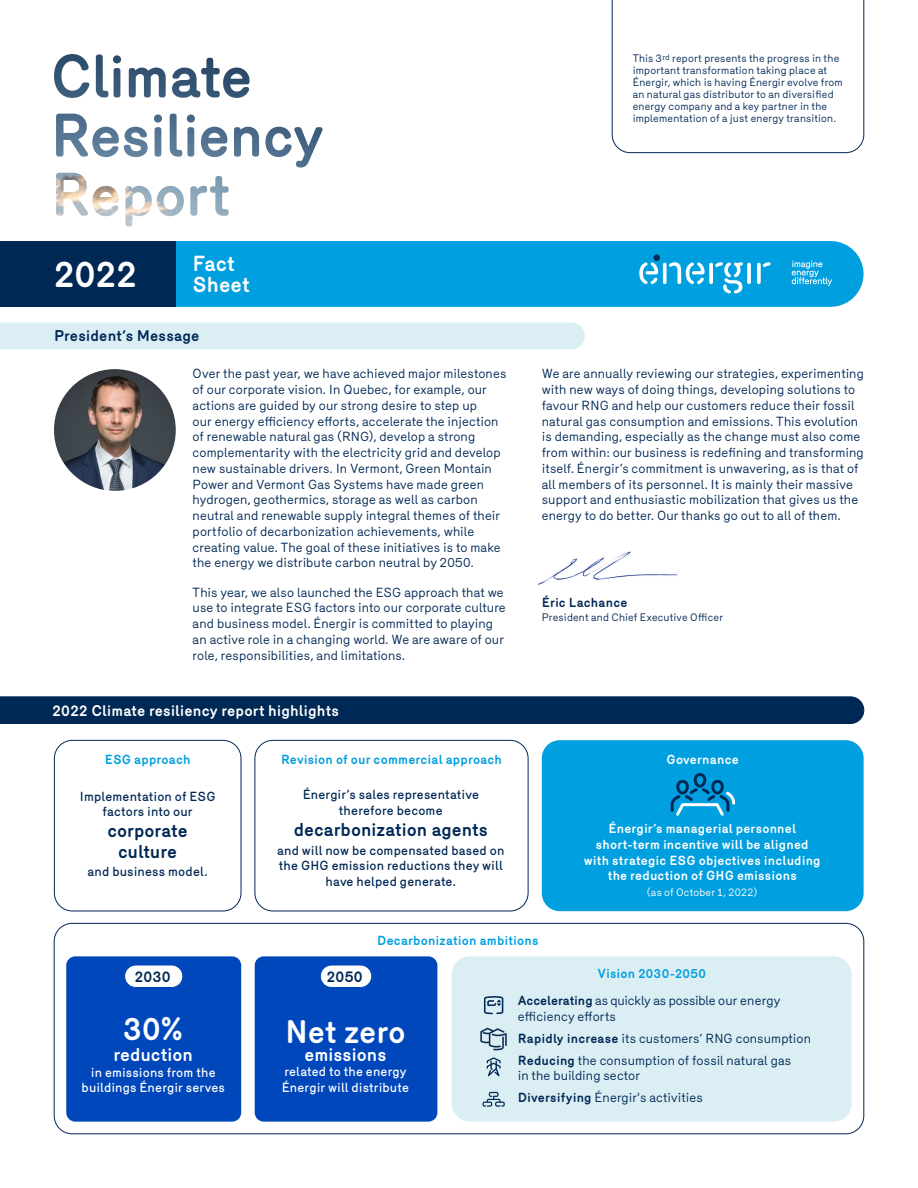
<style>
.page{position:relative;width:918px;height:1188px;background:#fff}
.page>*{position:absolute;margin:0;border:0;box-sizing:border-box;transform-origin:0 0}
.T3{font:700 36px "Merkury";color:#fff}
.Texte{font:700 31.5px "Merkury";letter-spacing:-.005em;color:#fff}
.T_Section{font:700 21px "Merkury";letter-spacing:-.005em;color:#fff}
.Texte-2{font:700 18px/21px "Merkury";color:#002855;text-align:center}
.Texte-3{font:700 18px "Merkury";letter-spacing:-.005em;color:#fff}
.Texte-4{font:700 15px "Merkury";letter-spacing:.005em;color:#fff}
.T_Section-2{font:700 15px "Merkury";letter-spacing:.005em;color:#002855}
.Texte-5{font:700 15px "Merkury";letter-spacing:.02em;color:#002855}
.Texte-6{font:12.75px/15.8px "Merkury";letter-spacing:.01em;color:#002855}
.Texte-7{font:500 12.75px/15.8px "Merkury";letter-spacing:.015em;color:#002855;text-align:center}
.Texte-8{font:700 12.75px/15.8px "Merkury";letter-spacing:.015em;color:#fff;text-align:center}
.Texte-9{font:700 12.75px "Merkury";letter-spacing:.015em;color:#009fdf}
.Texte-10{font:500 12.75px/15.8px "Merkury";letter-spacing:.01em;color:#fff;text-align:center}
.Intro{font:700 12.75px "Merkury";letter-spacing:.015em;color:#002855}
.T_Section-3{font:700 12.75px "Merkury";letter-spacing:.015em;color:#fff}
.Texte-11{font:10.5px/12px "Merkury";letter-spacing:.02em;color:#002855}
.Intro-2{font:10.5px "Merkury";letter-spacing:.015em;color:#002855}
.Texte-12{font:10.5px "Merkury";letter-spacing:.025em;color:#fff}
.s1{font-weight:700}
</style>
<div class="page">
<svg style="left:612px;top:0;width:252px;height:153px"></svg>
<div style="left:0;top:241px;width:831px;height:66px;background:#009fdf"></div>
<div style="left:0;top:241px;width:176px;height:66px;background:#002855"></div>
<div style="left:0;top:697px;width:864px;height:27px;background:#002855"></div>
<div style="left:653px;top:254px;width:7px;height:7px;background:#002b5c;border-radius:50%"></div>
<svg style="left:663px;top:263px;width:4px;height:21px"></svg>
<svg style="left:747px;top:263px;width:4px;height:21px"></svg>
<svg style="left:639px;top:262px;width:19px;height:22px"></svg>
<svg style="left:669px;top:262px;width:36px;height:22px"></svg>
<svg style="left:709px;top:263px;width:4px;height:21px"></svg>
<svg style="left:715px;top:262px;width:28px;height:32px"></svg>
<svg style="left:757px;top:263px;width:4px;height:21px"></svg>
<svg style="left:763px;top:262px;width:8px;height:5px"></svg>
<svg style="left:792px;top:260px;width:40px;height:26px"></svg>
<img style="left:56px;top:173px;width:173px;height:53px">
<img style="left:56px;top:114px;width:262px;height:47px">
<img style="left:54px;top:54px;width:196px;height:44px">
<div style="left:0;top:322px;width:571px;height:27px;background:#daeef4"></div>
<img style="left:54px;top:369px;width:122px;height:122px;border-radius:61px">
<img style="left:537px;top:551px;width:141px;height:34px">
<div style="left:54px;top:923px;width:810px;height:211px;border:1px solid #002855;border-radius:18px"></div>
<div style="left:255px;top:740px;width:273px;height:171px;border:1px solid #002855;border-radius:18px"></div>
<div style="left:542px;top:740px;width:322px;height:171px;background:#009fdf;border-radius:18px"></div>
<div style="left:452px;top:956px;width:400px;height:166px;background:#daeef4;border-radius:18px"></div>
<svg style="left:484px;top:996px;width:19px;height:18px"></svg>
<img style="left:480px;top:1027px;width:27px;height:24px">
<svg style="left:487px;top:1058px;width:14px;height:18px"></svg>
<svg style="left:483px;top:1092px;width:22px;height:15px"></svg>
<div style="left:54px;top:740px;width:187px;height:171px;border:1px solid #002855;border-radius:18px"></div>
<svg style="left:671px;top:773px;width:64px;height:43px"></svg>
<div style="left:66px;top:956px;width:175px;height:166px;background:#0047bb;border-radius:9px"></div>
<div style="left:125px;top:965px;width:58px;height:23px;background:#fff;border-radius:11px"></div>
<div style="left:124px;top:965px;width:59px;height:23px;border:1px solid #0047bb;border-radius:11px"></div>
<div style="left:255px;top:956px;width:182px;height:166px;background:#0047bb;border-radius:9px"></div>
<div style="left:320px;top:965px;width:52px;height:23px;background:#fff;border-radius:11px"></div>
<div style="left:320px;top:965px;width:52px;height:23px;border:1px solid #0047bb;border-radius:11px"></div>
<p class="Texte-11" style="left:633px;top:51px;width:212px">This 3<sup>rd</sup> report presents the progress in the important transformation taking place at Énergir, which is having Énergir evolve from an natural gas distributor to an diversified energy company and a key partner in the implementation of a just energy transition.</p>
<p class="T3" style="left:54px;top:247px;width:85px">2022</p>
<p class="T_Section" style="left:193px;top:248px;width:44px">Fact</p>
<p class="T_Section" style="left:193px;top:269px;width:59px">Sheet</p>
<p class="T_Section-2" style="left:54px;top:325px;width:147px">President’s Message</p>
<p class="Texte-6" style="left:193px;top:365px;width:315px">Over the past year, we have achieved major milestones of our corporate vision. In Quebec, for example, our actions are guided by our strong desire to step up<br>our energy efficiency efforts, accelerate the injection of renewable natural gas (RNG), develop a strong complementarity with the electricity grid and develop new sustainable drivers. In Vermont, Green Montain Power and Vermont Gas Systems have made green hydrogen, geothermics, storage as well as carbon neutral and renewable supply integral themes of their portfolio of decarbonization achievements, while creating value. The goal of these initiatives is to make the energy we distribute carbon neutral by 2050.</p>
<p class="Texte-6" style="left:193px;top:583px;width:315px">This year, we also launched the ESG approach that we use to integrate ESG factors into our corporate culture and business model. Énergir is committed to playing an active role in a changing world. We are aware of our role, responsibilities, and limitations.</p>
<p class="Texte-4" style="left:53px;top:699px;width:288px">2022 Climate resiliency report highlights</p>
<p class="Texte-6" style="left:542px;top:365px;width:324px">We are annually reviewing our strategies, experimenting with new ways of doing things, developing solutions to favour RNG and help our customers reduce their fossil natural gas consumption and emissions. This evolution is demanding, especially as the change must also come from within: our business is redefining and transforming itself. Énergir’s commitment is unwavering, as is that of all members of its personnel. It is mainly their massive support and enthusiastic mobilization that gives us the energy to do better. Our thanks go out to all of them.</p>
<p class="Intro" style="left:542px;top:593px;width:87px">Éric Lachance</p>
<p class="Intro-2" style="left:542px;top:609px;width:183px">President and Chief Executive Officer</p>
<p class="Texte-9" style="left:105px;top:750px;width:87px">ESG approach</p>
<p class="Texte-7" style="left:79px;top:787px;width:138px">Implementation of ESG factors into our</p>
<p class="Texte-2" style="left:107px;top:819px;width:82px">corporate culture</p>
<p class="Texte-7" style="left:88px;top:862px;width:121px">and business model.</p>
<p class="Texte-5" style="left:135px;top:965px;width:37px">2030</p>
<p class="Texte" style="left:123px;top:1005px;width:61px">30%</p>
<p class="Texte-3" style="left:113px;top:1041px;width:81px">reduction</p>
<p class="Texte-10" style="left:82px;top:1063px;width:145px">in emissions from the buildings Énergir serves</p>
<p class="Texte-9" style="left:281px;top:750px;width:222px">Revision of our commercial approach</p>
<p class="T_Section-3" style="left:667px;top:750px;width:74px">Governance</p>
<p class="Texte-7" style="left:303px;top:786px;width:178px">Énergir’s sales representative therefore become</p>
<p class="Texte-2" style="left:294px;top:818px;width:196px">decarbonization agents</p>
<p class="Texte-7" style="left:277px;top:841px;width:229px">and will now be compensated based on the GHG emission reductions they will have helped generate.</p>
<p class="Texte-5" style="left:327px;top:965px;width:38px">2050</p>
<p class="Texte-9" style="left:377px;top:931px;width:163px">Decarbonization ambitions</p>
<p class="Texte-8" style="left:584px;top:820px;width:238px">Énergir’s managerial personnel short-term incentive will be aligned with strategic ESG objectives including the reduction of GHG emissions</p>
<p class="Texte-12" style="left:647px;top:885px;width:112px">(as of October 1, 2022)</p>
<p class="Texte-9" style="left:597px;top:964px;width:110px">Vision 2030-2050</p>
<p class="Texte" style="left:285px;top:1008px;width:122px">Net zero</p>
<p class="Texte-3" style="left:304px;top:1041px;width:83px">emissions</p>
<p class="Texte-10" style="left:282px;top:1063px;width:129px;text-align:left">related to the energy<br>Énergir will distribute</p>
<p class="Texte-6" style="left:518px;top:992px;width:264px"><span class="s1">Accelerating</span> as quickly as possible our energy efficiency efforts</p>
<p class="Texte-6" style="left:518px;top:1029px;width:295px"><span class="s1">Rapidly increase</span> its customers’ RNG consumption</p>
<p class="Texte-6" style="left:518px;top:1051px;width:275px"><span class="s1">Reducing</span> the consumption of fossil natural gas in the building sector</p>
<p class="Texte-6" style="left:518px;top:1089px;width:186px"><span class="s1">Diversifying</span> Énergir's activities</p>
</div>
